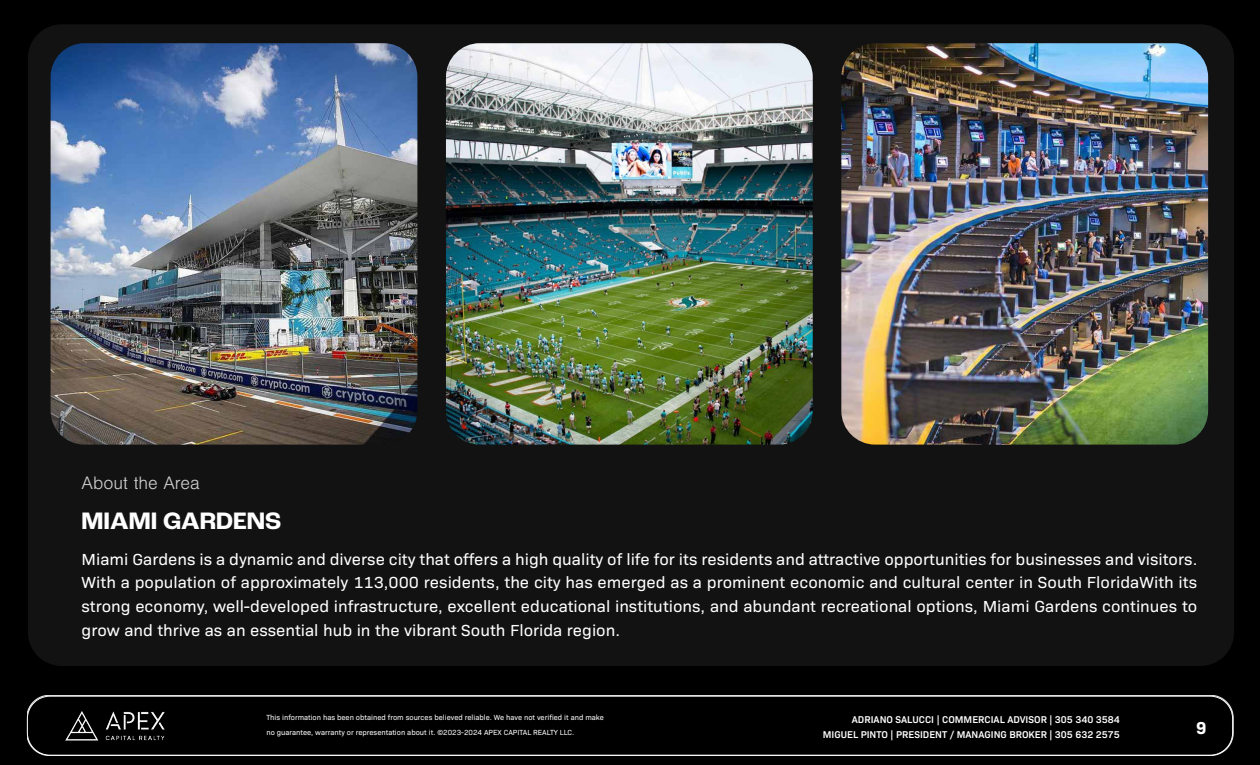
<style>
.page{position:relative;width:1260px;height:765px;background:#000}
.page>*{position:absolute;margin:0;border:0;box-sizing:border-box;transform-origin:0 0}
.t1{font:700 25px "Roc Grotesk";color:#fff}
.t2{font:300 18.75px "Nimbus San";color:#fff}
.t3{font:700 17.5px "Bio Sans";color:#fff}
.t4{font:16.25px/23.8px "Bio Sans";color:#fff;text-align:justify;scale:1.04 1}
.t5{font:600 10px/15px "Bio Sans";color:#fff;text-align:right}
.t6{font:7.5px/15px "Bio Sans";color:#fff}
</style>
<div class="page">
<div style="left:27px;top:696px;width:1206px;height:60px;border:1px solid #fff;border-radius:23px"></div>
<div style="left:28px;top:24px;width:1206px;height:642px;background:#121212;border-radius:34px"></div>
<img style="left:51px;top:43px;width:366px;height:402px">
<img style="left:446px;top:43px;width:367px;height:402px">
<img style="left:841px;top:43px;width:367px;height:402px">
<p class="t2" style="left:82px;top:473px;width:120px">About the Area</p>
<h1 class="t1" style="left:82px;top:505px;width:201px">MIAMI GARDENS</h1>
<p class="t4" style="left:82px;top:546px;width:1074px">Miami Gardens is a dynamic and diverse city that offers a high quality of life for its residents and attractive opportunities for businesses and visitors.<br>With a population of approximately 113,000 residents, the city has emerged as a prominent economic and cultural center in South FloridaWith its strong economy, well-developed infrastructure, excellent educational institutions, and abundant recreational options, Miami Gardens continues to grow and thrive as an essential hub in the vibrant South Florida region.</p>
<p class="t6" style="left:266px;top:709px;width:339px">This information has been obtained from sources believed reliable. We have not verified it and make no guarantee, warranty or representation about it. ©2023-2024 APEX CAPITAL REALTY LLC.</p>
<p class="t5" style="left:823px;top:711px;width:299px">ADRIANO SALUCCI | COMMERCIAL ADVISOR | 305 340 3584<br>MIGUEL PINTO | PRESIDENT / MANAGING BROKER | 305 632 2575</p>
<p class="t3" style="left:1196px;top:715px;width:12px">9</p>
</div>
